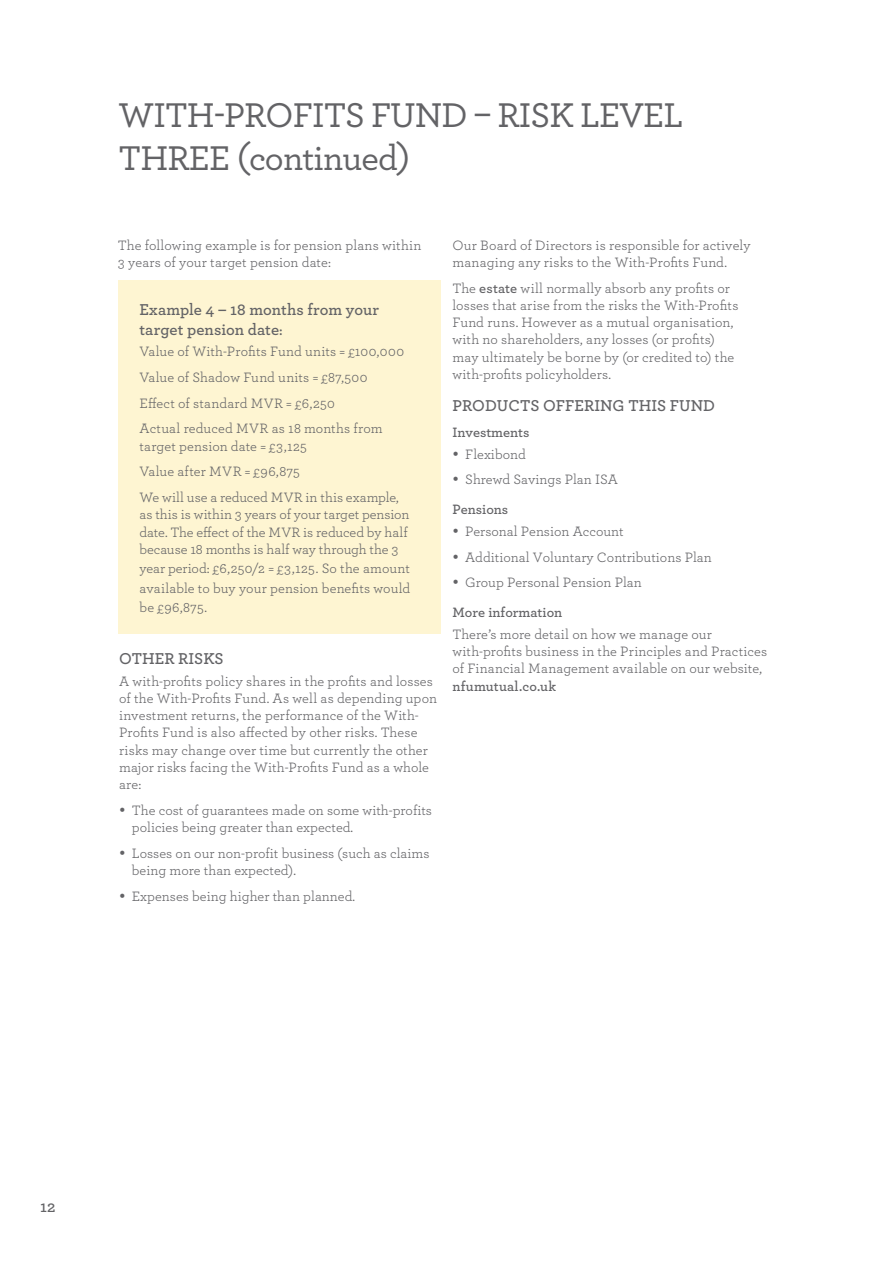
<style>
.page{position:relative;width:893px;height:1263px;background:#fff}
.page>*{position:absolute;margin:0;border:0;box-sizing:border-box;transform-origin:0 0}
.t1{font:500 36px "Archer";letter-spacing:-.025em;color:#636366}
.t2{font:600 16.5px/19.5px "Archer";color:#636366}
.t3{font:14.25px/17.2px "Archer";color:#636366}
.t4{font:600 14.25px "Archer";color:#636366}
.s1{font-size:14.25px}
.s2{font-weight:600}
</style>
<div class="page">
<div style="left:118px;top:281px;width:323px;height:353px;background:#fef5d2"></div>
<p class="t1" style="left:119px;top:89px;width:566px">WITH-PROFITS FUND – RISK LEVEL</p>
<h1 class="t1" style="left:119px;top:132px;width:293px">THREE (continued)</h1>
<p class="t3" style="left:118px;top:235px;width:305px">The following example is for pension plans within<br>3 years of your target pension date:</p>
<h4 class="t2" style="left:139px;top:299px;width:241px">Example 4 – 18 months from your target pension date<span class="s1">:</span></h4>
<p class="t3" style="left:139px;top:338px;width:266px;line-height:25.8px">Value of With-Profts Fund units = £100,000<br>Value of Shadow Fund units = £87,500<br>Efect of standard MVR = £6,250</p>
<p class="t3" style="left:139px;top:419px;width:245px">Actual reduced MVR as 18 months from target pension date = £3,125</p>
<p class="t3" style="left:139px;top:462px;width:162px">Value after MVR = £96,875</p>
<p class="t3" style="left:139px;top:488px;width:271px">We will use a reduced MVR in this example, as this is within 3 years of your target pension date. The efect of the MVR is reduced by half because 18 months is half way through the 3</p>
<p class="t3" style="left:139px;top:558px;width:272px;line-height:19.5px;text-align:justify">year period: £6,250/2 = £3,125. So the amount available to buy your pension benefts would be £96,875.</p>
<h4 class="t2" style="left:119px;top:648px;width:106px">OTHER RISKS</h4>
<p class="t3" style="left:119px;top:672px;width:319px">A with-profts policy shares in the profts and losses of the With-Profts Fund. As well as depending upon investment returns, the performance of the With-Profts Fund is also afected by other risks. These risks may change over time but currently the other major risks facing the With-Profts Fund as a whole are:</p>
<p class="t3" style="left:132px;top:801px;width:302px;text-indent:-13px">• The cost of guarantees made on some with-profits policies being greater than expected.</p>
<p class="t3" style="left:132px;top:844px;width:299px;text-indent:-13px">• Losses on our non-profit business (such as claims being more than expected).</p>
<p class="t3" style="left:119px;top:887px;width:237px">• Expenses being higher than planned.</p>
<p class="t3" style="left:452px;top:236px;width:300px">Our Board of Directors is responsible for actively managing any risks to the With-Profts Fund.</p>
<p class="t3" style="left:452px;top:279px;width:287px">The <span class="s2">estate</span> will normally absorb any profts or losses that arise from the risks the With-Profts Fund runs. However as a mutual organisation, with no shareholders, any losses (or profts) may ultimately be borne by (or credited to) the with-profts policyholders.</p>
<h4 class="t2" style="left:452px;top:395px;width:264px">PRODUCTS OFFERING THIS FUND</h4>
<h4 class="t4" style="left:452px;top:422px;width:79px">Investments</h4>
<p class="t3" style="left:452px;top:444px;width:75px">• Flexibond</p>
<p class="t3" style="left:452px;top:470px;width:167px">• Shrewd Savings Plan ISA</p>
<p class="t4" style="left:452px;top:499px;width:57px">Pensions</p>
<p class="t3" style="left:452px;top:522px;width:173px">• Personal Pension Account</p>
<p class="t3" style="left:452px;top:547px;width:261px">• Additional Voluntary Contributions Plan</p>
<p class="t3" style="left:452px;top:573px;width:191px">• Group Personal Pension Plan</p>
<p class="t4" style="left:452px;top:602px;width:111px">More information</p>
<p class="t3" style="left:452px;top:625px;width:316px">There’s more detail on how we manage our with-profts business in the Principles and Practices of Financial Management available on our website,</p>
<p class="t4" style="left:452px;top:675px;width:105px">nfumutual.co.uk</p>
<p class="t2" style="left:40px;top:1195px;width:17px">12</p>
</div>
